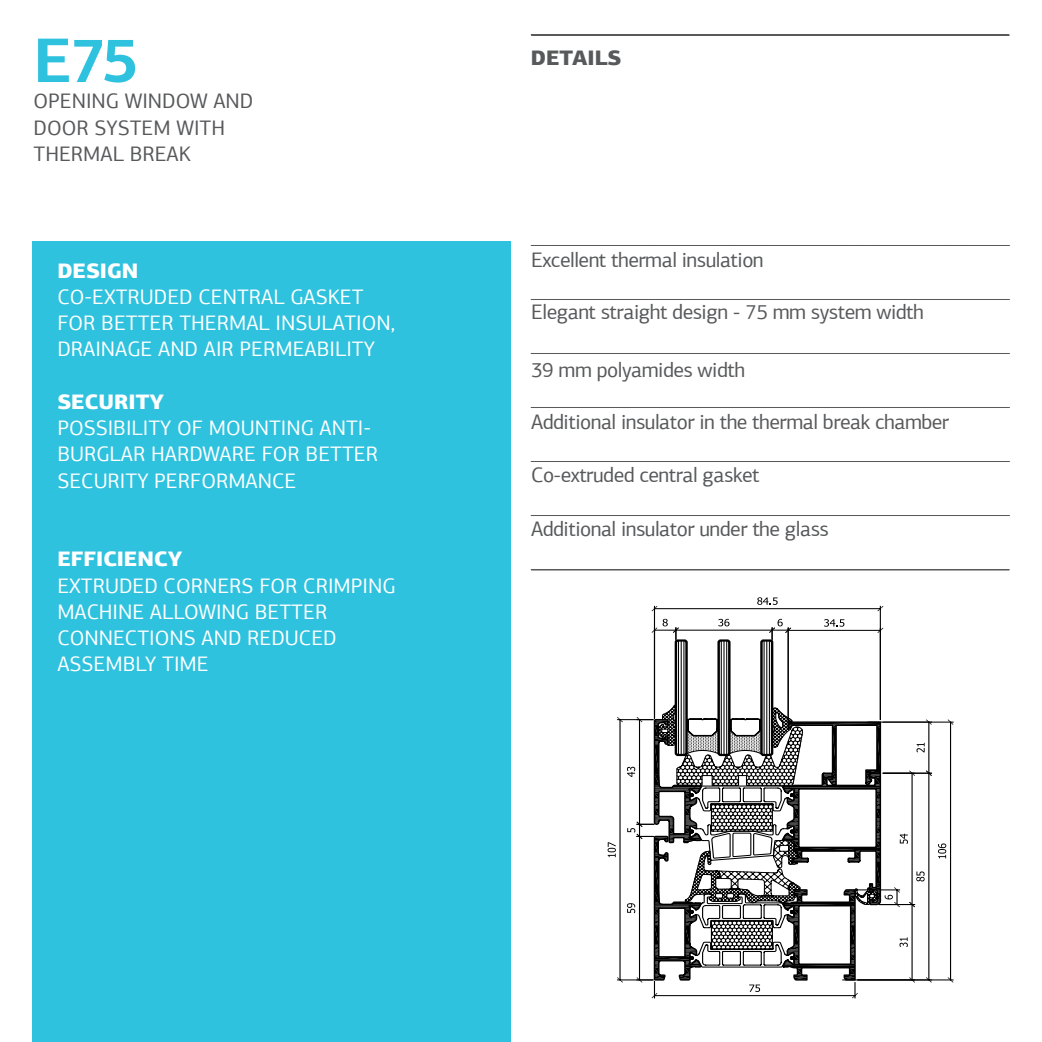
<style>
.page{position:relative;width:1042px;height:1042px;background:#fff}
.page>*{position:absolute;margin:0;border:0;box-sizing:border-box;transform-origin:0 0}
.t1{font:700 63px "PF Agora Sans Pro";color:#2ec2de}
.t2{font:21px/26.2px "PF Agora Sans Pro";color:#fff}
.t3{font:21px "PF Agora Sans Pro";letter-spacing:-.025em;color:#58595b}
.t4{font:900 21px "PF Agora Sans Pro";color:#fff}
.t5{font:900 21px "PF Agora Sans Pro";color:#58595b}
</style>
<div class="page">
<div style="left:33px;top:242px;width:478px;height:800px;background:#2ec2de"></div>
<svg style="left:531px;top:35px;width:478px;height:1px"></svg>
<svg style="left:531px;top:245px;width:478px;height:1px"></svg>
<svg style="left:531px;top:299px;width:478px;height:1px"></svg>
<svg style="left:531px;top:353px;width:478px;height:1px"></svg>
<svg style="left:531px;top:407px;width:478px;height:1px"></svg>
<svg style="left:531px;top:461px;width:478px;height:1px"></svg>
<svg style="left:531px;top:515px;width:478px;height:1px"></svg>
<hr style="left:868px;top:721px;width:85px;height:1px;background:#000">
<hr style="left:842px;top:979px;width:111px;height:1px;background:#000">
<hr style="left:950px;top:722px;width:1px;height:258px;background:#000">
<svg style="left:947px;top:719px;width:6px;height:6px"></svg>
<svg style="left:947px;top:977px;width:6px;height:5px"></svg>
<svg style="left:938px;top:843px;width:8px;height:15px"></svg>
<hr style="left:880px;top:606px;width:1px;height:113px;background:#000">
<hr style="left:654px;top:606px;width:1px;height:112px;background:#000">
<hr style="left:654px;top:608px;width:226px;height:1px;background:#000">
<svg style="left:877px;top:606px;width:6px;height:5px"></svg>
<svg style="left:651px;top:606px;width:6px;height:5px"></svg>
<svg style="left:757px;top:597px;width:20px;height:8px"></svg>
<svg style="left:607px;top:619px;width:325px;height:379px"></svg>
<svg style="left:531px;top:569px;width:478px;height:1px"></svg>
<h1 class="t1" style="left:34px;top:20px;width:106px">Е75</h1>
<p class="t3" style="left:34px;top:88px;width:27px">Opening</p>
<p class="t3" style="left:125px;top:88px;width:15px">window</p>
<p class="t3" style="left:213px;top:88px;width:14px">and</p>
<p class="t3" style="left:34px;top:115px;width:15px">door</p>
<p class="t3" style="left:94px;top:115px;width:14px">system</p>
<p class="t3" style="left:176px;top:115px;width:36px">wIth</p>
<p class="t3" style="left:34px;top:141px;width:14px">thermal</p>
<p class="t3" style="left:130px;top:141px;width:13px">break</p>
<p class="t4" style="left:57px;top:256px;width:82px">DESIGN</p>
<p class="t2" style="left:57px;top:284px;width:339px">cO-EXTRUDED CENTRAL GASKET<br>FOR BETTER THERMAL INSULATION,<br>DRAINAGE AND AIR PERMEABILITY</p>
<p class="t4" style="left:57px;top:388px;width:108px">SECURITY</p>
<p class="t2" style="left:57px;top:415px;width:322px">POSSIBILITY OF MOUNTING ANTI-<br>BURGLAR HARDWARE FOR BETTER<br>SECURITY PERFORMANCE</p>
<p class="t4" style="left:57px;top:545px;width:127px">EFFICIENCY</p>
<p class="t2" style="left:57px;top:572px;width:340px">EXTRUDED CORNERS FOR CRIMPING<br>MACHINE ALLOWING better<br>CONNECTIONS AND REDUCED<br>ASSEMBLY TIME</p>
<p class="t5" style="left:531px;top:44px;width:92px">DETAILS</p>
<p class="t3" style="left:531px;top:247px;width:234px">Excellent thermal insulation</p>
<p class="t3" style="left:531px;top:300px;width:394px">Elegant straight design - 75 mm system width</p>
<p class="t3" style="left:531px;top:357px;width:216px">39 mm polyamides width</p>
<p class="t3" style="left:531px;top:410px;width:420px">Additional insulator in the thermal break chamber</p>
<p class="t3" style="left:531px;top:462px;width:230px">Co-extruded central gasket</p>
<p class="t3" style="left:531px;top:516px;width:299px">Additional insulator under the glass</p>
</div>
